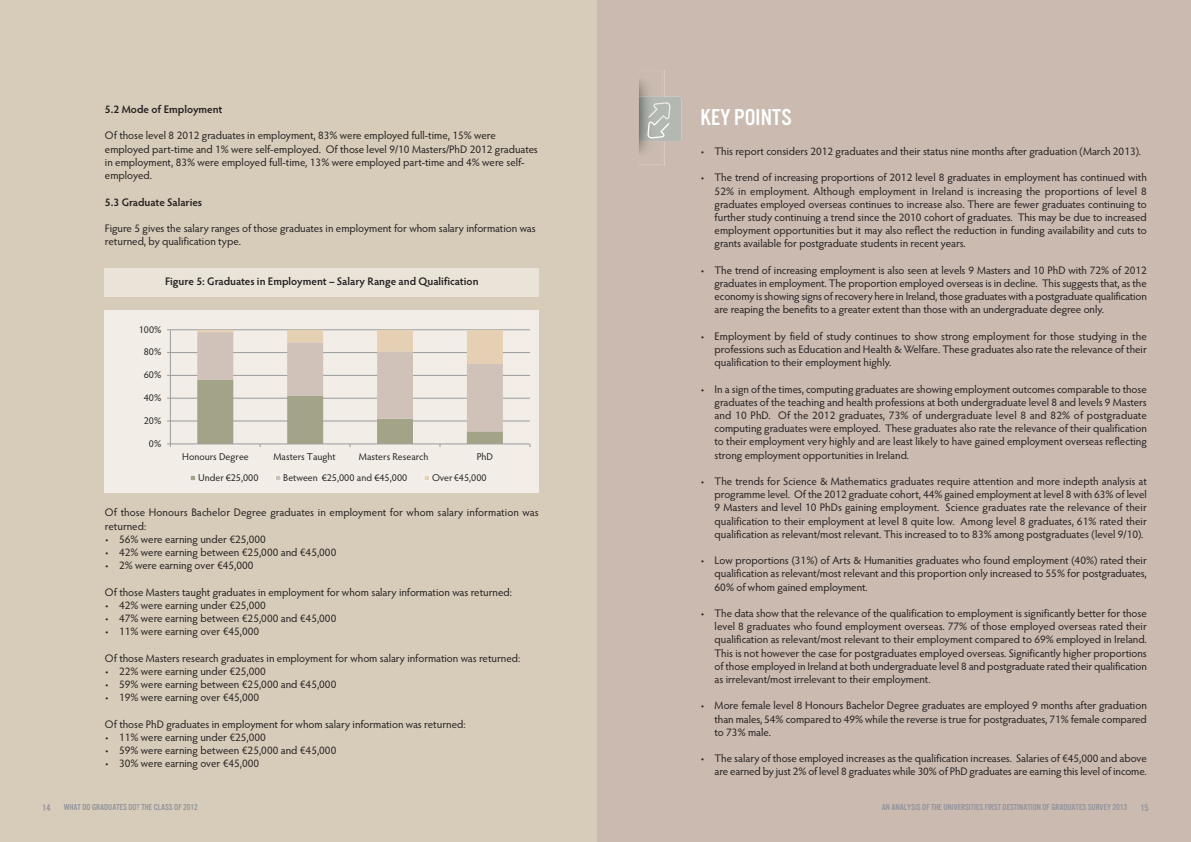
<style>
.page{position:relative;width:1191px;height:842px;background:#fff}
.page>*{position:absolute;margin:0;border:0;box-sizing:border-box;transform-origin:0 0}
.t1{font:24px "U.S.101";color:#fff}
.t2{font:11px/13.2px "Hypatia Sans Pro";letter-spacing:-.005em;color:#231f20;text-align:justify}
.t3{font:600 11px "Hypatia Sans Pro";letter-spacing:-.005em;color:#231f20}
.t4{font:10px "Hypatia Sans Pro";color:#231f20}
.t5{font:10px "U.S.101";color:#91929b}
.t6{font:9px "U.S.101";color:#91929b}
.s1{font-family:"Calibri"}
</style>
<div class="page">
<div style="left:0;top:0;width:596px;height:842px;background:#d7ccb9"></div>
<div style="left:596px;top:0;width:595px;height:842px;background:#cabab0"></div>
<svg style="left:639px;top:70px;width:42px;height:96px;background:#bdb7af"></svg>
<div style="left:105px;top:268px;width:434px;height:28px;background:#e9e3d8"></div>
<div style="left:105px;top:310px;width:434px;height:182px;background:#f2eee7"></div>
<hr style="left:170px;top:421px;width:360px;height:1px;background:#989a9d">
<hr style="left:170px;top:398px;width:360px;height:1px;background:#989a9d">
<hr style="left:170px;top:375px;width:360px;height:1px;background:#989a9d">
<hr style="left:170px;top:352px;width:360px;height:1px;background:#989a9d">
<hr style="left:170px;top:329px;width:360px;height:1px;background:#989a9d">
<hr style="left:170px;top:330px;width:1px;height:114px;background:#989a9d">
<hr style="left:170px;top:444px;width:360px;height:1px;background:#989a9d">
<svg style="left:197px;top:330px;width:306px;height:117px;background:#dad3c8"></svg>
<svg style="left:190px;top:475px;width:6px;height:6px"></svg>
<svg style="left:275px;top:475px;width:6px;height:6px"></svg>
<div style="left:423px;top:475px;width:7px;height:6px;border:1px solid #f9f9f9"></div>
<p class="t3" style="left:105px;top:105px;width:119px">5.2 Mode of Employment</p>
<p class="t2" style="left:105px;top:130px;width:434px;text-align:left">Of those level 8 2012 graduates in employment, 83% were employed full-time, 15% were employed part-time and 1% were self-employed. Of those level 9/10 Masters/PhD 2012 graduates in employment, 83% were employed full-time, 13% were employed part-time and 4% were self&shy;employed.</p>
<p class="t3" style="left:105px;top:198px;width:99px">5.3 Graduate Salaries</p>
<p class="t2" style="left:105px;top:223px;width:432px">Figure 5 gives the salary ranges of those graduates in employment for whom salary information was returned, by qualification type.</p>
<p class="t3" style="left:165px;top:277px;width:315px">Figure 5: Graduates in Employment – Salary Range and Qualification</p>
<p class="t4" style="left:139px;top:325px;width:24px">100%</p>
<p class="t4" style="left:144px;top:348px;width:19px">80%</p>
<p class="t4" style="left:144px;top:371px;width:19px">60%</p>
<p class="t4" style="left:144px;top:394px;width:19px">40%</p>
<p class="t4" style="left:144px;top:417px;width:19px">20%</p>
<p class="t4" style="left:149px;top:439px;width:14px">0%</p>
<p class="t4" style="left:182px;top:452px;width:68px">Honours Degree</p>
<p class="t4" style="left:273px;top:452px;width:64px">Masters Taught</p>
<p class="t4" style="left:359px;top:452px;width:71px">Masters Research</p>
<p class="t4" style="left:477px;top:452px;width:18px">PhD</p>
<p class="t4" style="left:198px;top:474px;width:62px">Under <span class="s1">€</span>25,000</p>
<p class="t4" style="left:283px;top:474px;width:125px">Between <span class="s1">€</span>25,000 and <span class="s1">€</span>45,000</p>
<p class="t4" style="left:432px;top:474px;width:56px">Over€45,000</p>
<p class="t2" style="left:105px;top:507px;width:435px">Of those Honours Bachelor Degree graduates in employment for whom salary information was returned:</p>
<p class="t2" style="left:105px;top:533px;width:162px">• 56% were earning under €25,000</p>
<p class="t2" style="left:105px;top:547px;width:233px">• 42% were earning between €25,000 and €45,000</p>
<p class="t2" style="left:105px;top:560px;width:150px">• 2% were earning over €45,000</p>
<p class="t2" style="left:105px;top:586px;width:409px">Of those Masters taught graduates in employment for whom salary information was returned:</p>
<p class="t2" style="left:105px;top:599px;width:162px">• 42% were earning under €25,000</p>
<p class="t2" style="left:105px;top:613px;width:233px">• 47% were earning between €25,000 and €45,000</p>
<p class="t2" style="left:105px;top:626px;width:156px">• 11% were earning over €45,000</p>
<p class="t2" style="left:105px;top:652px;width:417px">Of those Masters research graduates in employment for whom salary information was returned:</p>
<p class="t2" style="left:105px;top:665px;width:162px">• 22% were earning under €25,000</p>
<p class="t2" style="left:105px;top:679px;width:233px">• 59% were earning between €25,000 and €45,000</p>
<p class="t2" style="left:105px;top:692px;width:156px">• 19% were earning over €45,000</p>
<p class="t2" style="left:105px;top:718px;width:362px">Of those PhD graduates in employment for whom salary information was returned:</p>
<p class="t2" style="left:105px;top:731px;width:162px">• 11% were earning under €25,000</p>
<p class="t2" style="left:105px;top:745px;width:233px">• 59% were earning between €25,000 and €45,000</p>
<p class="t2" style="left:105px;top:758px;width:156px">• 30% were earning over €45,000</p>
<h1 class="t1" style="left:700px;top:102px;width:93px">KEY POINTS</h1>
<p class="t2" style="left:700px;top:146px;width:442px">• This report considers 2012 graduates and their status nine months after graduation (March 2013).</p>
<p class="t2" style="left:714px;top:172px;width:434px;text-indent:-14px">• The trend of increasing proportions of 2012 level 8 graduates in employment has continued with 52% in employment. Although employment in Ireland is increasing the proportions of level 8 graduates employed overseas continues to increase also. There are fewer graduates continuing to further study continuing a trend since the 2010 cohort of graduates. This may be due to increased employment opportunities but it may also reflect the reduction in funding availability and cuts to grants available for postgraduate students in recent years.</p>
<p class="t2" style="left:714px;top:265px;width:434px;text-indent:-14px">• The trend of increasing employment is also seen at levels 9 Masters and 10 PhD with 72% of 2012 graduates in employment. The proportion employed overseas is in decline. This suggests that, as the economy is showing signs of recovery here in Ireland, those graduates with a postgraduate qualification are reaping the benefits to a greater extent than those with an undergraduate degree only.</p>
<p class="t2" style="left:714px;top:331px;width:434px;text-indent:-14px">• Employment by field of study continues to show strong employment for those studying in the professions such as Education and Health &amp; Welfare. These graduates also rate the relevance of their qualification to their employment highly.</p>
<p class="t2" style="left:714px;top:383px;width:434px;text-indent:-14px">• In a sign of the times, computing graduates are showing employment outcomes comparable to those graduates of the teaching and health professions at both undergraduate level 8 and levels 9 Masters and 10 PhD. Of the 2012 graduates, 73% of undergraduate level 8 and 82% of postgraduate computing graduates were employed. These graduates also rate the relevance of their qualification to their employment very highly and are least likely to have gained employment overseas reflecting strong employment opportunities in Ireland.</p>
<p class="t2" style="left:714px;top:476px;width:434px;text-indent:-14px">• The trends for Science &amp; Mathematics graduates require attention and more indepth analysis at programme level. Of the 2012 graduate cohort, 44% gained employment at level 8 with 63% of level 9 Masters and level 10 PhDs gaining employment. Science graduates rate the relevance of their qualification to their employment at level 8 quite low. Among level 8 graduates, 61% rated their qualification as relevant/most relevant. This increased to to 83% among postgraduates (level 9/10).</p>
<p class="t2" style="left:714px;top:555px;width:434px;text-indent:-14px">• Low proportions (31%) of Arts &amp; Humanities graduates who found employment (40%) rated their qualification as relevant/most relevant and this proportion only increased to 55% for postgraduates, 60% of whom gained employment.</p>
<p class="t2" style="left:714px;top:608px;width:434px;text-indent:-14px">• The data show that the relevance of the qualification to employment is significantly better for those level 8 graduates who found employment overseas. 77% of those employed overseas rated their qualification as relevant/most relevant to their employment compared to 69% employed in Ireland.<br>This is not however the case for postgraduates employed overseas. Significantly higher proportions of those employed in Ireland at both undergraduate level 8 and postgraduate rated their qualification as irrelevant/most irrelevant to their employment.</p>
<p class="t2" style="left:714px;top:700px;width:434px;text-indent:-14px">• More female level 8 Honours Bachelor Degree graduates are employed 9 months after graduation than males, 54% compared to 49% while the reverse is true for postgraduates, 71% female compared to 73% male.</p>
<p class="t2" style="left:700px;top:753px;width:448px;text-align:right">• The salary of those employed increases as the qualification increases. Salaries of €45,000 and above are earned by just 2% of level 8 graduates while 30% of PhD graduates are earning this level of income.</p>
<p class="t5" style="left:42px;top:802px;width:10px">14</p>
<p class="t6" style="left:64px;top:801px;width:136px">WHAT DO GRADUATES DO? THE CLASS OF 2012</p>
<p class="t6" style="left:881px;top:801px;width:247px">AN ANALYSIS OF THE UNIVERSITIES FIRST DESTINATION OF GRADUATES SURVEY 2013</p>
<p class="t5" style="left:1140px;top:801px;width:10px">15</p>
</div>
